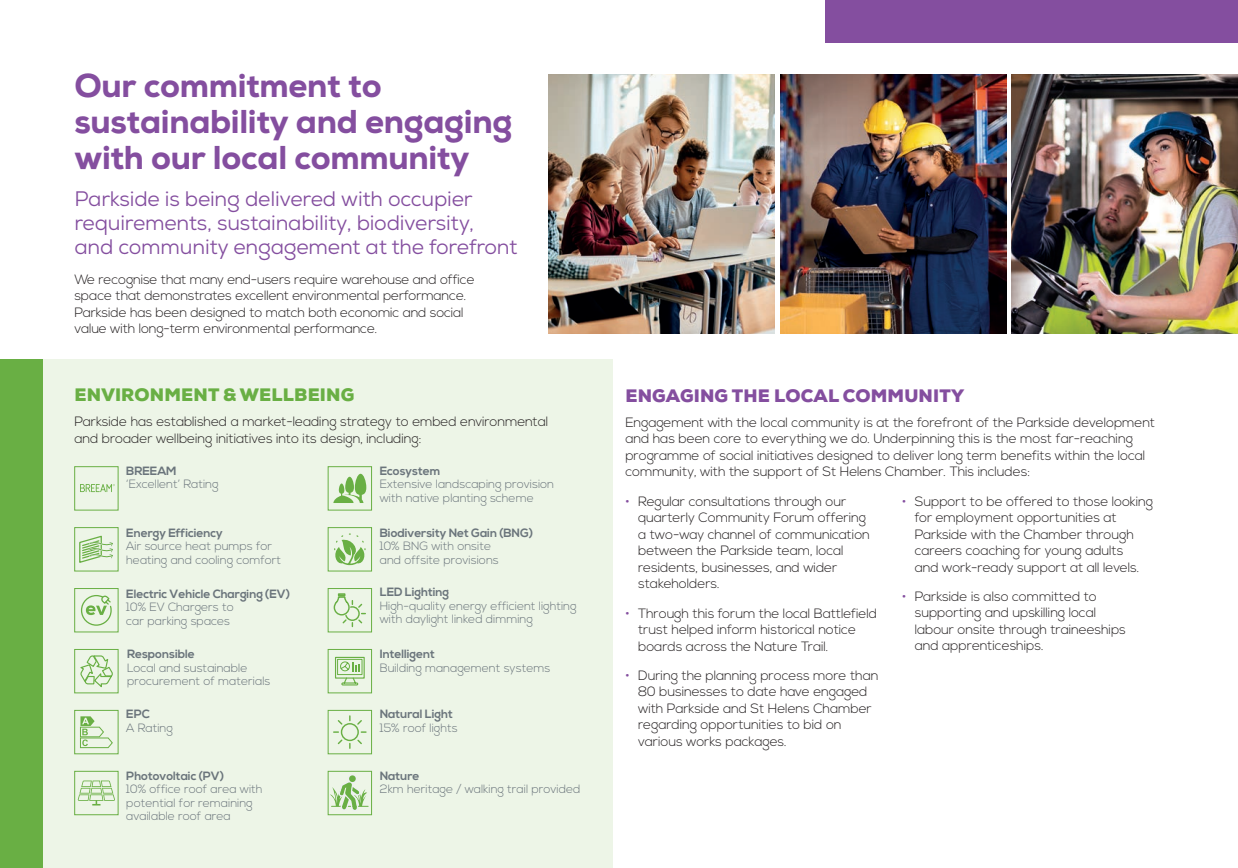
<style>
.page{position:relative;width:1238px;height:868px;background:#fff}
.page>*{position:absolute;margin:0;border:0;box-sizing:border-box;transform-origin:0 0}
.t1{font:800 33px/36px "Nexa";letter-spacing:-.01em;color:#844e9f}
.t2{font:21px/24px "Nexa";letter-spacing:-.01em;color:#844e9f}
.t3{font:900 18px "Nexa";letter-spacing:.01em;color:#844e9f}
.t4{font:900 18px "Nexa";letter-spacing:.01em;color:#69af44}
.t5{font:300 13.5px/16.5px "Nexa";letter-spacing:-.01em;color:#231f20}
.t6{font:300 12px/13.5px "Nexa";letter-spacing:-.005em;color:#6a747b}
.t7{font:700 12px "Nexa";letter-spacing:-.005em;color:#6a747b}
.s1{color:#844e9f}
</style>
<div class="page">
<div style="left:40px;top:360px;width:572px;height:507px;background:#edf5e7"></div>
<div style="left:0;top:360px;width:43px;height:507px;background:#69af44"></div>
<div style="left:825px;top:0;width:412px;height:43px;background:#844e9f"></div>
<svg style="left:80px;top:484px;width:35px;height:8px"></svg>
<div style="left:74px;top:466px;width:44px;height:44px;border:1px solid #69af44"></div>
<svg style="left:333px;top:473px;width:33px;height:30px"></svg>
<div style="left:328px;top:466px;width:44px;height:44px;border:1px solid #69af44"></div>
<div style="left:74px;top:710px;width:44px;height:44px;border:1px solid #69af44"></div>
<svg style="left:80px;top:716px;width:33px;height:32px"></svg>
<div style="left:74px;top:527px;width:44px;height:44px;border:1px solid #69af44"></div>
<svg style="left:79px;top:535px;width:34px;height:28px"></svg>
<div style="left:328px;top:527px;width:44px;height:44px;border:1px solid #69af44"></div>
<svg style="left:334px;top:533px;width:32px;height:32px"></svg>
<div style="left:74px;top:771px;width:44px;height:43px;border:1px solid #69af44"></div>
<svg style="left:78px;top:780px;width:37px;height:25px"></svg>
<div style="left:74px;top:588px;width:44px;height:44px;border:1px solid #69af44"></div>
<svg style="left:80px;top:595px;width:32px;height:31px"></svg>
<div style="left:328px;top:588px;width:44px;height:44px;border:1px solid #69af44"></div>
<svg style="left:333px;top:593px;width:33px;height:35px"></svg>
<div style="left:328px;top:710px;width:44px;height:44px;border:1px solid #69af44"></div>
<svg style="left:333px;top:715px;width:34px;height:34px"></svg>
<div style="left:74px;top:649px;width:44px;height:44px;border:1px solid #69af44"></div>
<svg style="left:80px;top:655px;width:33px;height:33px"></svg>
<div style="left:328px;top:649px;width:44px;height:44px;border:1px solid #69af44"></div>
<div style="left:335px;top:656px;width:30px;height:22px;border:1px solid #69af44"></div>
<div style="left:337px;top:659px;width:25px;height:15px;border:1px solid #69af44"></div>
<svg style="left:340px;top:661px;width:19px;height:25px"></svg>
<div style="left:328px;top:771px;width:44px;height:43px;border:1px solid #69af44"></div>
<hr style="left:331px;top:805px;width:37px;height:1px;background:#69af44">
<svg style="left:330px;top:775px;width:37px;height:35px"></svg>
<img style="left:780px;top:74px;width:226px;height:259px">
<img style="left:548px;top:74px;width:226px;height:259px">
<img style="left:1011px;top:74px;width:226px;height:259px">
<h1 class="t1" style="left:74px;top:68px;width:439px">Our commitment to sustainability and engaging with our local community</h1>
<h2 class="t2" style="left:74px;top:187px;width:444px">Parkside is being delivered with occupier requirements, sustainability, biodiversity, and community engagement at the forefront</h2>
<p class="t5" style="left:74px;top:271px;width:402px">We recognise that many end-users require warehouse and office space that demonstrates excellent environmental performance.<br>Parkside has been designed to match both economic and social value with long-term environmental performance.</p>
<h3 class="t4" style="left:75px;top:383px;width:281px">ENVIRONMENT &amp; WELLBEING</h3>
<p class="t5" style="left:74px;top:414px;width:475px">Parkside has established a market-leading strategy to embed environmental and broader wellbeing initiatives into its design, including:</p>
<p class="t7" style="left:126px;top:463px;width:52px">BREEAM</p>
<p class="t6" style="left:126px;top:478px;width:94px">‘Excellent’ Rating</p>
<p class="t7" style="left:380px;top:463px;width:62px">Ecosystem</p>
<p class="t6" style="left:380px;top:478px;width:176px">Extensive landscaping provision with native planting scheme</p>
<p class="t7" style="left:126px;top:525px;width:98px">Energy Efficiency</p>
<p class="t6" style="left:126px;top:540px;width:156px">Air source heat pumps for heating and cooling comfort</p>
<p class="t7" style="left:380px;top:525px;width:155px">Biodiversity Net Gain (BNG)</p>
<p class="t6" style="left:380px;top:540px;width:120px">10% BNG with onsite and offsite provisions</p>
<p class="t7" style="left:126px;top:586px;width:165px">Electric Vehicle Charging (EV)</p>
<p class="t6" style="left:126px;top:600px;width:109px">10% EV Chargers to car parking spaces</p>
<p class="t7" style="left:380px;top:585px;width:71px">LED Lighting</p>
<p class="t6" style="left:380px;top:599px;width:198px">High-quality energy efficient lighting with daylight linked dimming</p>
<p class="t7" style="left:127px;top:647px;width:69px">Responsible</p>
<p class="t6" style="left:127px;top:661px;width:145px">Local and sustainable procurement of materials</p>
<p class="t7" style="left:380px;top:647px;width:57px">Intelligent</p>
<p class="t6" style="left:380px;top:661px;width:172px">Building management systems</p>
<p class="t7" style="left:126px;top:706px;width:25px">EPC</p>
<p class="t6" style="left:126px;top:721px;width:48px">A Rating</p>
<p class="t7" style="left:380px;top:707px;width:75px">Natural Light</p>
<p class="t6" style="left:380px;top:721px;width:79px">15% roof lights</p>
<p class="t7" style="left:126px;top:768px;width:99px">Photovoltaic (PV)</p>
<p class="t6" style="left:126px;top:783px;width:138px">10% office roof area with potential for remaining available roof area</p>
<p class="t7" style="left:380px;top:768px;width:41px">Nature</p>
<p class="t6" style="left:380px;top:783px;width:202px">2km heritage / walking trail provided</p>
<h3 class="t3" style="left:625px;top:384px;width:340px">ENGAGING THE LOCAL COMMUNITY</h3>
<p class="t5" style="left:625px;top:414px;width:531px">Engagement with the local community is at the forefront of the Parkside development and has been core to everything we do. Underpinning this is the most far-reaching programme of social initiatives designed to deliver long term benefits within the local community, with the support of St Helens Chamber. This includes:</p>
<p class="t5" style="left:638px;top:493px;width:233px;text-indent:-13px"><span class="s1">•</span> Regular consultations through our quarterly Community Forum offering a two-way channel of communication between the Parkside team, local residents, businesses, and wider stakeholders.</p>
<p class="t5" style="left:638px;top:605px;width:240px;text-indent:-13px"><span class="s1">•</span> Through this forum the local Battlefield trust helped inform historical notice boards across the Nature Trail.</p>
<p class="t5" style="left:638px;top:667px;width:242px;text-indent:-13px"><span class="s1">•</span> During the planning process more than 80 businesses to date have engaged with Parkside and St Helens Chamber regarding opportunities to bid on various works packages.</p>
<p class="t5" style="left:914px;top:493px;width:240px;text-indent:-13px"><span class="s1">•</span> Support to be offered to those looking for employment opportunities at Parkside with the Chamber through careers coaching for young adults<br>and work-ready support at all levels.</p>
<p class="t5" style="left:914px;top:588px;width:213px;text-indent:-13px"><span class="s1">•</span> Parkside is also committed to supporting and upskilling local labour onsite through traineeships and apprenticeships.</p>
</div>
